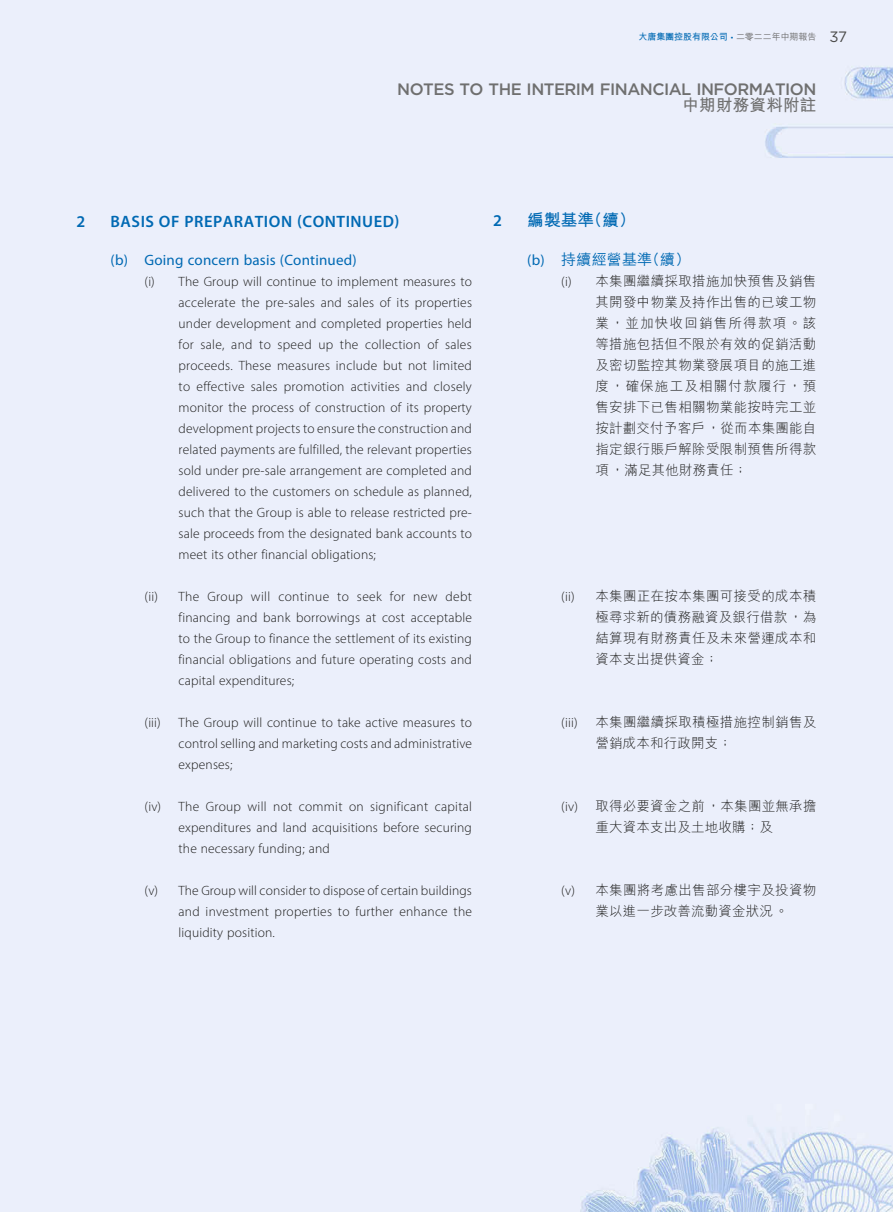
<style>
.page{position:relative;width:893px;height:1212px;background:#ebeffb}
.page>*{position:absolute;margin:0;border:0;box-sizing:border-box;transform-origin:0 0}
.t1{font:500 16.5px "Gotham";letter-spacing:-.03em;color:#6f6f6f}
.t2{font:600 16.5px "Myriad Pro";letter-spacing:.03em;color:#0069b3}
.t3{font:700 16.5px "M Hei HK";letter-spacing:.015em;color:#6f6f6f}
.t4{font:700 16.5px "M Hei HK";color:#0069b3}
.t5{font:15px "Myriad Pro";letter-spacing:.015em;color:#0069b3}
.t6{font:500 15px "M Hei HK";letter-spacing:.015em;color:#0069b3}
.t7{font:300 13.5px/21px "Myriad Pro";letter-spacing:.015em;color:#1c1c1b;text-align:justify}
.t8{font:300 13.5px/21px "M Hei HK";letter-spacing:.015em;color:#1c1c1b;text-align:justify}
.t9{font:700 9px "M Hei HK";letter-spacing:-.01em;color:#0069b3}
.s1{font-family:"Myriad Pro";font-weight:400}
.s2{font-weight:500;color:#6f6f6f}
.s3{font-family:"Gotham";font-weight:400;font-size:15px;color:#4a4a49}
.s4{font-family:"Myriad Pro"}
</style>
<div class="page">
<p class="t9" style="left:638px;top:30px;width:210px">大唐集團控股有限公司 <span class="s1">•</span> <span class="s2">二零二二年中期報告</span> <span class="s3">37</span></p>
<p class="t1" style="left:397px;top:78px;width:421px">NOTES TO THE INTERIM FINANCIAL INFORMATION</p>
<p class="t3" style="left:682px;top:93px;width:135px">中期財務資料附註</p>
<p class="t2" style="left:77px;top:211px;width:10px">2</p>
<p class="t2" style="left:111px;top:211px;width:291px">BASIS OF PREPARATION (CONTINUED)</p>
<p class="t5" style="left:111px;top:252px;width:248px">(b) Going concern basis (Continued)</p>
<p class="t7" style="left:179px;top:271px;width:295px;text-indent:-34px">(i) The Group will continue to implement measures to accelerate the pre-sales and sales of its properties under development and completed properties held for sale, and to speed up the collection of sales proceeds. These measures include but not limited to effective sales promotion activities and closely monitor the process of construction of its property development projects to ensure the construction and related payments are fulfilled, the relevant properties sold under pre-sale arrangement are completed and delivered to the customers on schedule as planned, such that the Group is able to release restricted pre&shy;sale proceeds from the designated bank accounts to meet its other financial obligations;</p>
<p class="t7" style="left:179px;top:586px;width:295px;text-indent:-34px">(ii) The Group will continue to seek for new debt financing and bank borrowings at cost acceptable to the Group to finance the settlement of its existing financial obligations and future operating costs and capital expenditures;</p>
<p class="t7" style="left:145px;top:712px;width:18px">(iii)</p>
<p class="t7" style="left:179px;top:712px;width:295px">The Group will continue to take active measures to control selling and marketing costs and administrative expenses;</p>
<p class="t7" style="left:179px;top:796px;width:295px;text-indent:-34px">(iv) The Group will not commit on significant capital expenditures and land acquisitions before securing the necessary funding; and</p>
<p class="t7" style="left:179px;top:880px;width:295px;text-indent:-34px">(v) The Group will consider to dispose of certain buildings and investment properties to further enhance the liquidity position.</p>
<p class="t2" style="left:493px;top:210px;width:10px">2</p>
<p class="t4" style="left:527px;top:208px;width:110px">編製基準（續）</p>
<p class="t6" style="left:527px;top:248px;width:165px"><span class="s1">(b)</span> 持續經營基準（續）</p>
<p class="t8" style="left:595px;top:269px;width:223px;text-indent:-34px"><span class="s4">(i)</span> 本集團繼續採取措施加快預售及銷售其開發中物業及持作出售的已竣工物業，並加快收回銷售所得款項。該等措施包括但不限於有效的促銷活動及密切監控其物業發展項目的施工進度，確保施工及相關付款履行，預售安排下已售相關物業能按時完工並按計劃交付予客戶，從而本集團能自指定銀行賬戶解除受限制預售所得款項，滿足其他財務責任；</p>
<p class="t7" style="left:561px;top:585px;width:15px">(ii)</p>
<p class="t8" style="left:595px;top:585px;width:223px">本集團正在按本集團可接受的成本積極尋求新的債務融資及銀行借款，為結算現有財務責任及未來營運成本和資本支出提供資金；</p>
<p class="t7" style="left:561px;top:711px;width:18px">(iii)</p>
<p class="t8" style="left:595px;top:711px;width:223px">本集團繼續採取積極措施控制銷售及營銷成本和行政開支；</p>
<p class="t7" style="left:561px;top:795px;width:18px">(iv)</p>
<p class="t8" style="left:595px;top:795px;width:223px">取得必要資金之前，本集團並無承擔重大資本支出及土地收購；及</p>
<p class="t8" style="left:561px;top:879px;width:257px;text-align:center"><span class="s4">(v)</span> 本集團將考慮出售部分樓宇及投資物業以進一步改善流動資金狀況。</p>
</div>
